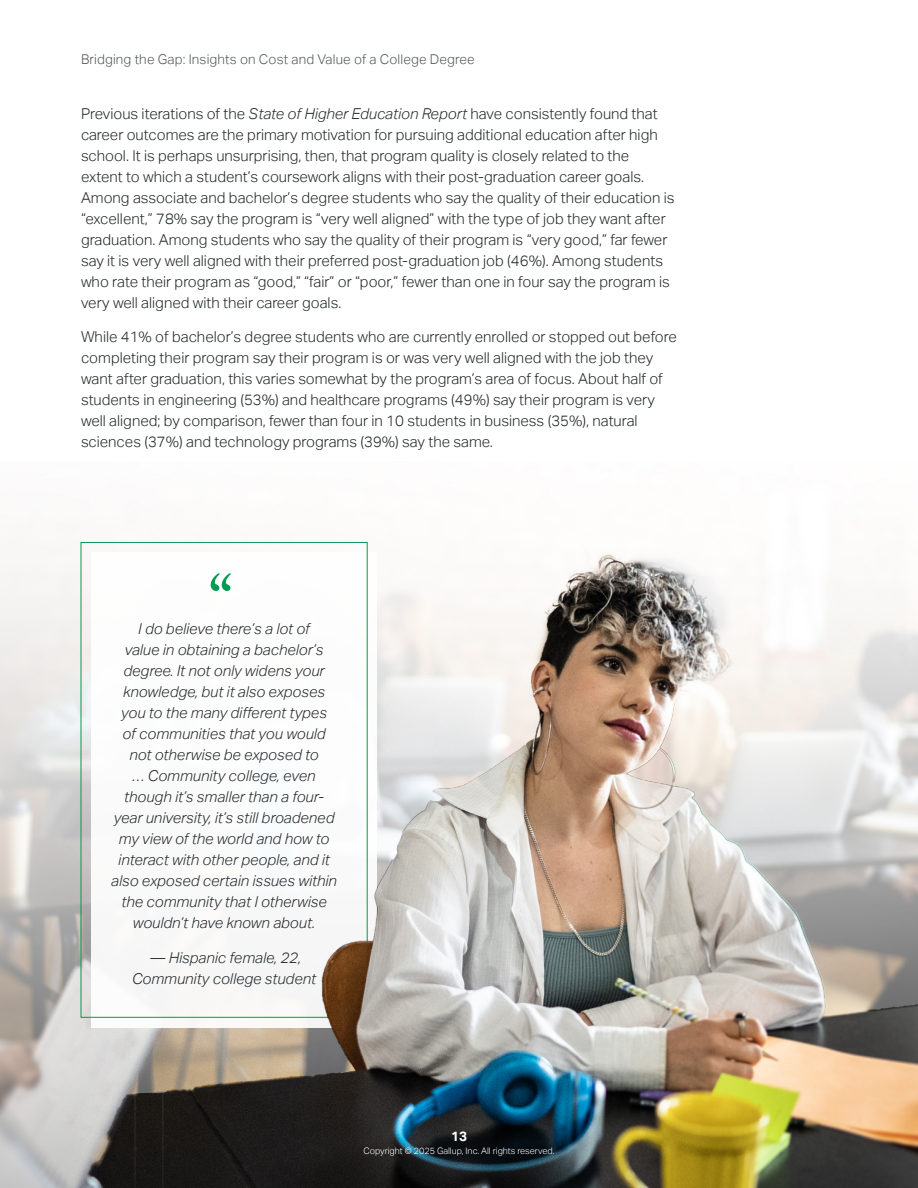
<style>
.page{position:relative;width:918px;height:1188px;background:#fff}
.page>*{position:absolute;margin:0;border:0;box-sizing:border-box;transform-origin:0 0}
.Callouts_body_quoteframe{font:67.5px "Adobe Caslon Pro";color:#009c4f}
.Body_body{font:300 15px/21px "Aktiv Grotesk";color:#23282a}
.Callouts_body_quoteframe-2{font:italic 300 15px/21px "Aktiv Grotesk";color:#23282a;text-align:center}
.Callouts_body_quoteframe_sub{font:italic 300 15px/21px "Aktiv Grotesk";color:#23282a;text-align:center}
.t1{font:300 13.5px "Aktiv Grotesk";letter-spacing:.01em;color:#52575a}
.t2{font:700 13.5px "Aktiv Grotesk";color:#fff}
.t3{font:300 9px "Aktiv Grotesk";color:#fff}
.s1{font-style:italic}
.s2{font-style:normal}
</style>
<div class="page">
<img style="left:0;top:526px;width:315px;height:662px">
<div style="left:92px;top:553px;width:285px;height:475px;background:#fff"></div>
<img style="left:315px;top:541px;width:603px;height:647px">
<p class="t1" style="left:81px;top:51px;width:395px">Bridging the Gap: Insights on Cost and Value of a College Degree</p>
<p class="Body_body" style="left:81px;top:103px;width:595px">Previous iterations of the <span class="s1">State of Higher Education Report</span> have consistently found that career outcomes are the primary motivation for pursuing additional education after high school. It is perhaps unsurprising, then, that program quality is closely related to the extent to which a student’s coursework aligns with their post-graduation career goals.<br>Among associate and bachelor’s degree students who say the quality of their education is “excellent,” 78% say the program is “very well aligned” with the type of job they want after graduation. Among students who say the quality of their program is “very good,” far fewer say it is very well aligned with their preferred post-graduation job (46%). Among students who rate their program as “good,” “fair” or “poor,” fewer than one in four say the program is very well aligned with their career goals.</p>
<p class="Body_body" style="left:81px;top:327px;width:597px">While 41% of bachelor’s degree students who are currently enrolled or stopped out before completing their program say their program is or was very well aligned with the job they want after graduation, this varies somewhat by the program’s area of focus. About half of students in engineering (53%) and healthcare programs (49%) say their program is very well aligned; by comparison, fewer than four in 10 students in business (35%), natural sciences (37%) and technology programs (39%) say the same.</p>
<p class="Callouts_body_quoteframe" style="left:209px;top:559px;width:26px">“</p>
<p class="Callouts_body_quoteframe-2" style="left:138px;top:618px;width:173px">I do believe there’s a lot of</p>
<p class="Callouts_body_quoteframe-2" style="left:111px;top:639px;width:227px">value in obtaining a bachelor’s degree. It not only widens your knowledge, but it also exposes you to the many different types<br>of communities that you would not otherwise be exposed to<br>… Community college, even though it’s smaller than a four&shy;year university, it’s still broadened my view of the world and how to interact with other people, and it also exposed certain issues within the community that I otherwise wouldn’t have known about.</p>
<p class="Callouts_body_quoteframe_sub" style="left:132px;top:947px;width:185px"><span class="s2">—</span> Hispanic female, 22,<br>Community college student</p>
<p class="t2" style="left:451px;top:1128px;width:17px">13</p>
<p class="t3" style="left:363px;top:1146px;width:193px">Copyright © 2025 Gallup, Inc. All rights reserved.</p>
</div>
